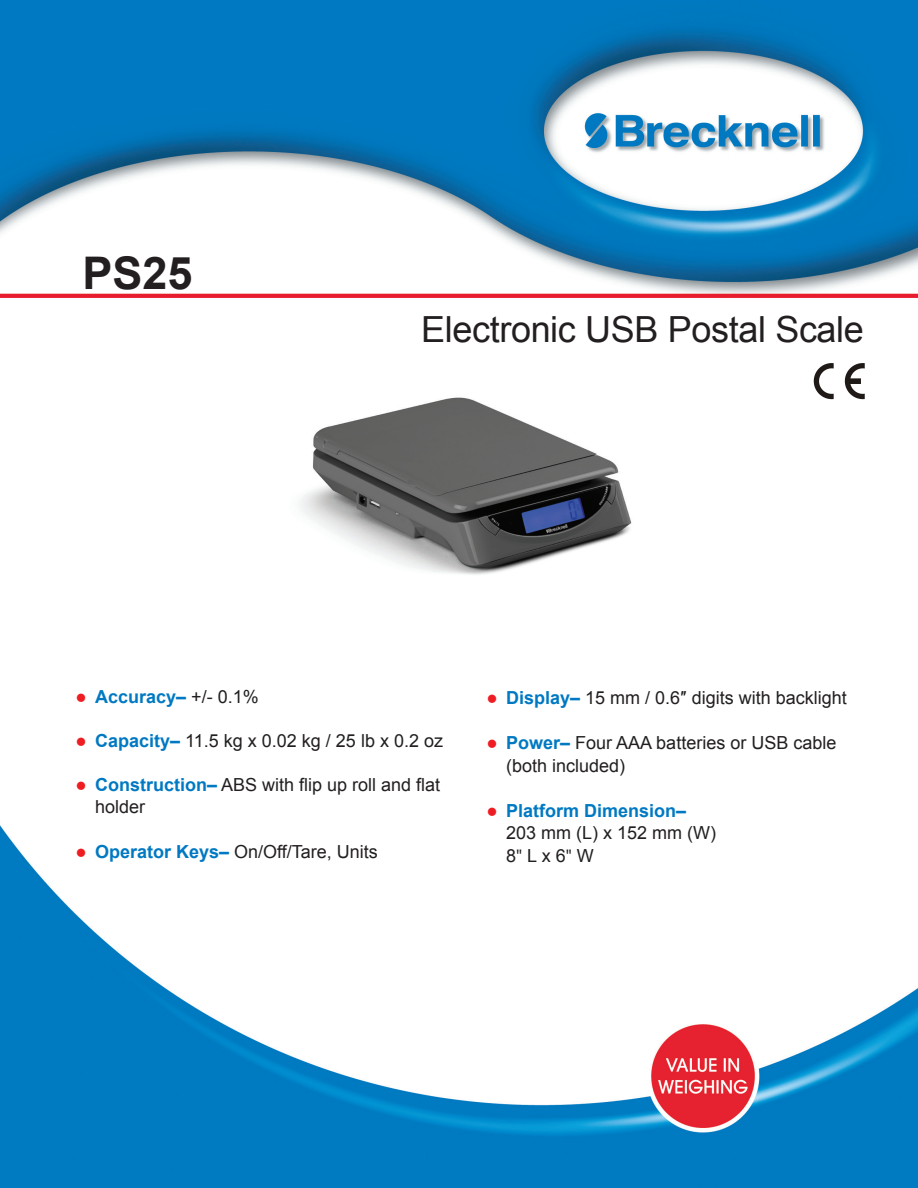
<style>
.page{position:relative;width:918px;height:1188px;background:#fff}
.page>*{position:absolute;margin:0;border:0;box-sizing:border-box;transform-origin:0 0}
.t1{font:700 45px "Arial";color:#231f20}
.t2{font:36px "Arial";letter-spacing:-.01em;color:#231f20}
.t3{font:18px/22.5px "Arial";color:#231f20}
.t4{font:700 18px "Arial";color:#0079c2}
.s1{color:#ee1d23}
.s2{font-weight:400;color:#231f20}
.s3{font-weight:700;color:#0079c2}
.s4{font-family:"Myriad Pro"}
</style>
<div class="page">
<img style="left:0;top:0;width:918px;height:298px">
<img style="left:0;top:825px;width:918px;height:363px">
<img style="left:300px;top:397px;width:332px;height:178px">
<svg style="left:814px;top:363px;width:20px;height:36px"></svg>
<svg style="left:845px;top:363px;width:20px;height:36px"></svg>
<h1 class="t1" style="left:82px;top:243px;width:112px">PS25</h1>
<h2 class="t2" style="left:421px;top:305px;width:444px">Electronic USB Postal Scale</h2>
<p class="t4" style="left:76px;top:684px;width:185px"><span class="s1">●</span> Accuracy– <span class="s2">+/- 0.1%</span></p>
<p class="t3" style="left:76px;top:729px;width:369px"><span class="s1">●</span> <span class="s3">Capacity–</span> 11.5 kg x 0.02 kg / 25 lb x 0.2 oz</p>
<p class="t3" style="left:95px;top:773px;width:347px;text-indent:-19px"><span class="s1">●</span> <span class="s3">Construction–</span> ABS with flip up roll and flat holder</p>
<p class="t3" style="left:76px;top:841px;width:304px"><span class="s1">●</span> <span class="s3">Operator Keys–</span> On/Off/Tare, Units</p>
<p class="t3" style="left:487px;top:687px;width:362px"><span class="s1">●</span> <span class="s3">Display–</span> 15 mm / 0.6″ digits with backlight</p>
<p class="t3" style="left:506px;top:732px;width:332px;text-indent:-19px"><span class="s1">●</span> <span class="s3">Power–</span> Four AAA batteries or USB cable (both included)</p>
<p class="t3" style="left:506px;top:800px;width:212px;text-indent:-19px"><span class="s1">●</span> <span class="s3">Platform Dimension–<br></span>203 mm (L) x 152 mm (W)<br>8<span class="s4">"</span> L x 6<span class="s4">"</span> W</p>
</div>
